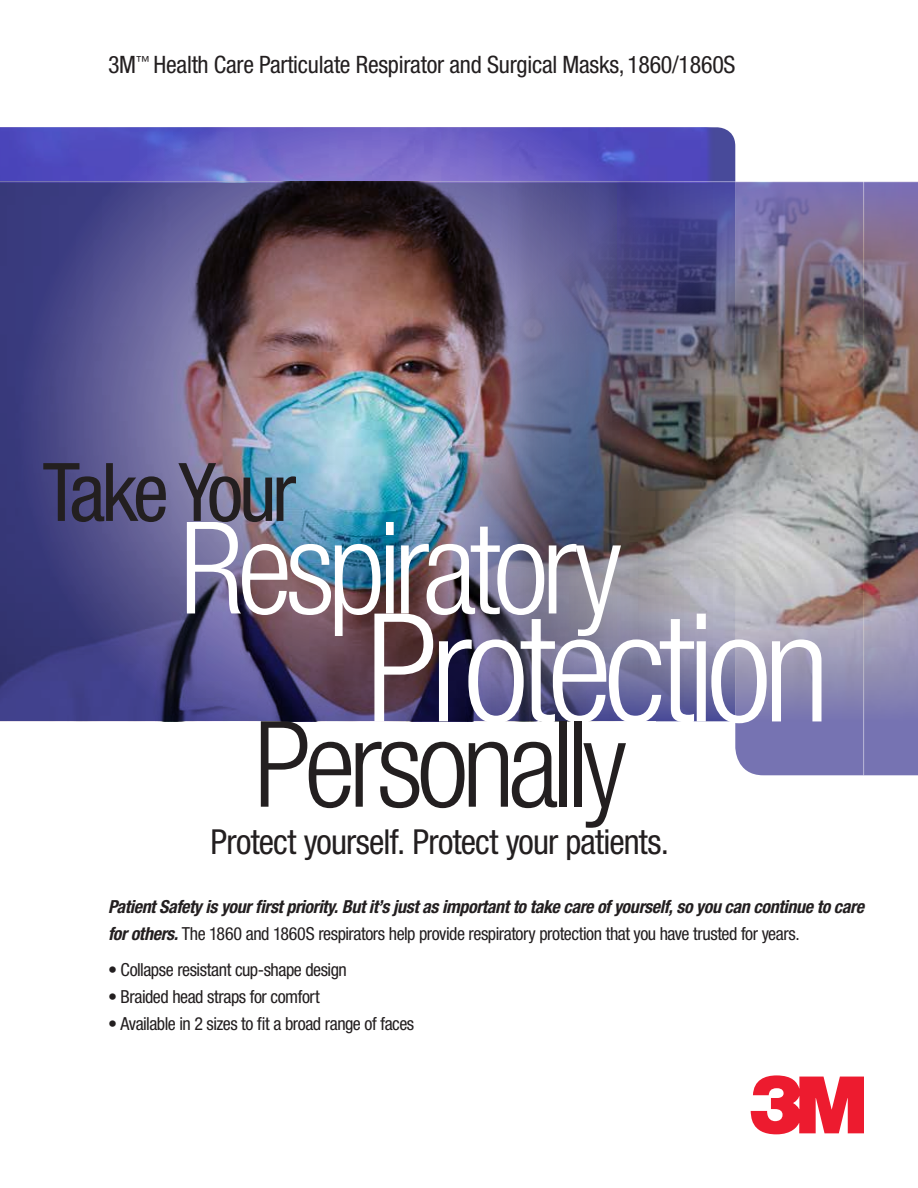
<style>
.page{position:relative;width:918px;height:1188px;background:#fff}
.page>*{position:absolute;margin:0;border:0;box-sizing:border-box;transform-origin:0 0}
.t1{font:300 condensed 151.05px "Helvetica Neue";letter-spacing:-.055em;color:#fff}
.t2{font:300 condensed 128.1px "Helvetica Neue";letter-spacing:-.055em;color:#fff}
.t3{font:300 condensed 119.55px "Helvetica Neue";letter-spacing:-.055em;color:#231f20}
.t4{font:condensed 81px "Helvetica Neue";letter-spacing:-.055em;color:#231f20}
.t5{font:condensed 34.5px "Helvetica Neue";letter-spacing:-.02em;color:#231f20}
.t6{font:condensed 24px "Helvetica Neue";letter-spacing:-.01em;color:#231f20}
.t7{font:italic 700 condensed 18px/27px "Helvetica Neue";letter-spacing:-.02em;color:#231f20}
.t8{font:condensed 18px "Helvetica Neue";letter-spacing:-.025em;color:#231f20}
.s1{font-weight:400;font-style:normal}
</style>
<div class="page">
<svg style="left:750px;top:1075px;width:114px;height:59px"></svg>
<div style="left:735px;top:721px;width:183px;height:54px;background:#7673b2"></div>
<hr style="left:863px;top:154px;width:1px;height:621px;background:#fff">
<img style="left:0;top:127px;width:715px;height:54px">
<img style="left:756px;top:181px;width:162px;height:540px">
<img style="left:0;top:181px;width:756px;height:540px">
<h3 class="t6" style="left:108px;top:51px;width:629px">3M<sup>™</sup> Health Care Particulate Respirator and Surgical Masks, 1860/1860S</h3>
<h3 class="t4" style="left:43px;top:445px;width:255px">Take Your</h3>
<h2 class="t2" style="left:180px;top:495px;width:444px">Respiratory</h2>
<h1 class="t1" style="left:366px;top:581px;width:466px">Protection</h1>
<h3 class="t3" style="left:254px;top:696px;width:374px">Personally</h3>
<h3 class="t5" style="left:211px;top:822px;width:460px">Protect yourself. Protect your patients.</h3>
<p class="t7" style="left:108px;top:892px;width:758px">Patient Safety is your first priority. But it’s just as important to take care of yourself, so you can continue to care for others. <span class="s1">The 1860 and 1860S respirators help provide respiratory protection that you have trusted for years.</span></p>
<p class="t8" style="left:108px;top:959px;width:240px">• Collapse resistant cup-shape design</p>
<p class="t8" style="left:108px;top:986px;width:213px">• Braided head straps for comfort</p>
<p class="t8" style="left:108px;top:1013px;width:308px">• Available in 2 sizes to fit a broad range of faces</p>
</div>
